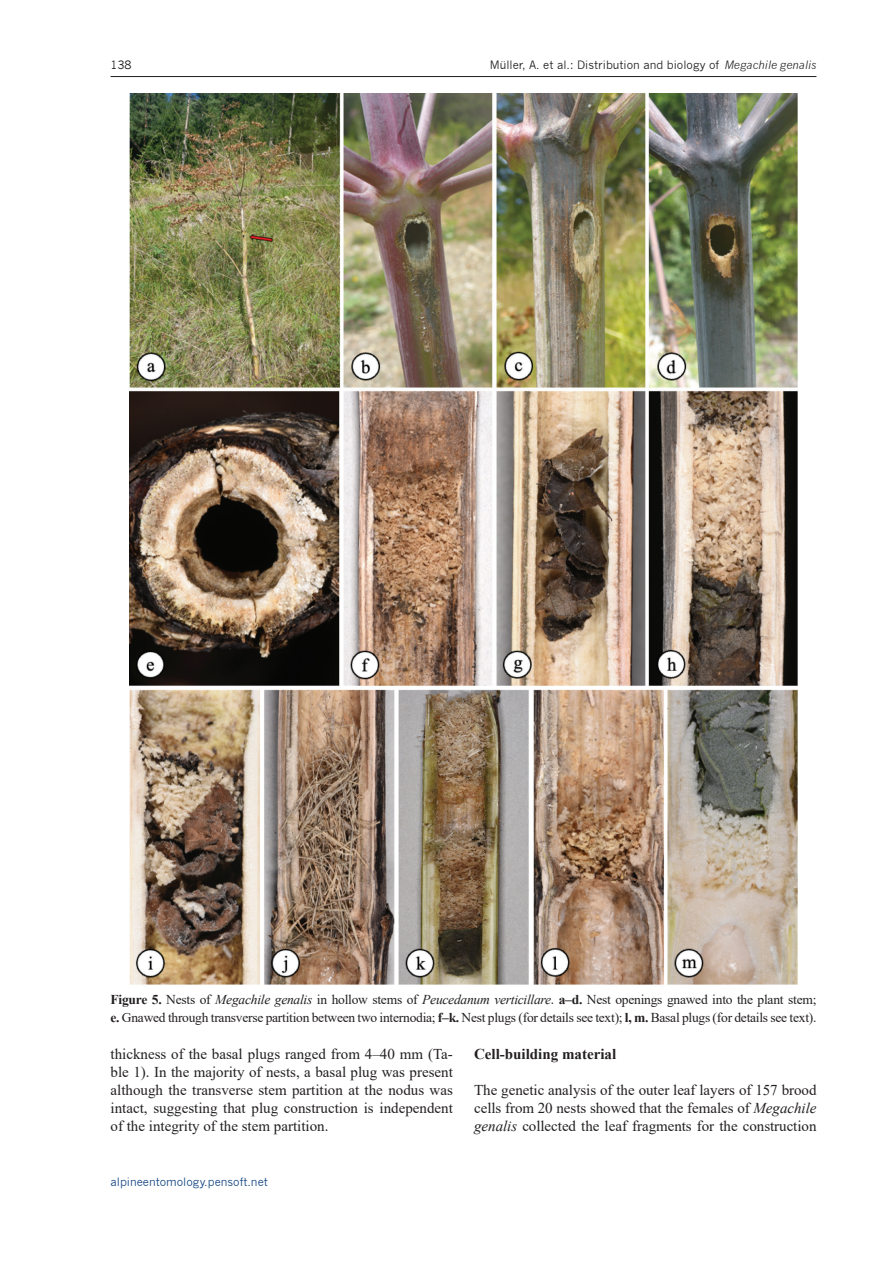
<style>
.page{position:relative;width:893px;height:1263px;background:#fff}
.page>*{position:absolute;margin:0;border:0;box-sizing:border-box;transform-origin:0 0}
.Body_text{font:15px/18px "Times New Roman";color:#231f20;text-align:justify}
.Body_text-2{font:700 15px "Times New Roman";color:#231f20}
.FIG_Caption{font:13.5px/18px "Times New Roman";letter-spacing:-.02em;color:#231f20}
.t1{font:11.25px "News Gothic";color:#231f20}
.t2{font:11.25px "News Gothic";color:#144682}
.s1{font-style:italic}
.s2{font-weight:700}
</style>
<div class="page">
<hr style="left:111px;top:76px;width:705px;height:1px;background:#231f20">
<img style="left:130px;top:94px;width:667px;height:890px">
<p class="t1" style="left:111px;top:58px;width:23px">138</p>
<p class="t1" style="left:490px;top:58px;width:328px">Müller, A. et al.: Distribution and biology of <span class="s1">Megachile genalis</span></p>
<p class="FIG_Caption" style="left:111px;top:990px;width:707px"><span class="s2">Figure 5.</span> Nests of <span class="s1">Megachile genalis</span> in hollow stems of <span class="s1">Peucedanum verticillare</span>. <span class="s2">a–d.</span> Nest openings gnawed into the plant stem; <span class="s2">e.</span> Gnawed through transverse partition between two internodia; <span class="s2">f–k.</span> Nest plugs (for details see text); <span class="s2">l, m.</span> Basal plugs (for details see text).</p>
<p class="Body_text" style="left:111px;top:1045px;width:344px">thickness of the basal plugs ranged from 4–40 mm (Ta&shy;ble 1). In the majority of nests, a basal plug was present although the transverse stem partition at the nodus was intact, suggesting that plug construction is independent of the integrity of the stem partition.</p>
<p class="Body_text-2" style="left:474px;top:1043px;width:144px">Cell-building material</p>
<p class="Body_text" style="left:474px;top:1081px;width:344px">The genetic analysis of the outer leaf layers of 157 brood cells from 20 nests showed that the females of <span class="s1">Megachile genalis</span> collected the leaf fragments for the construction</p>
<p class="t2" style="left:111px;top:1175px;width:159px">alpineentomology.pensoft.net</p>
</div>
